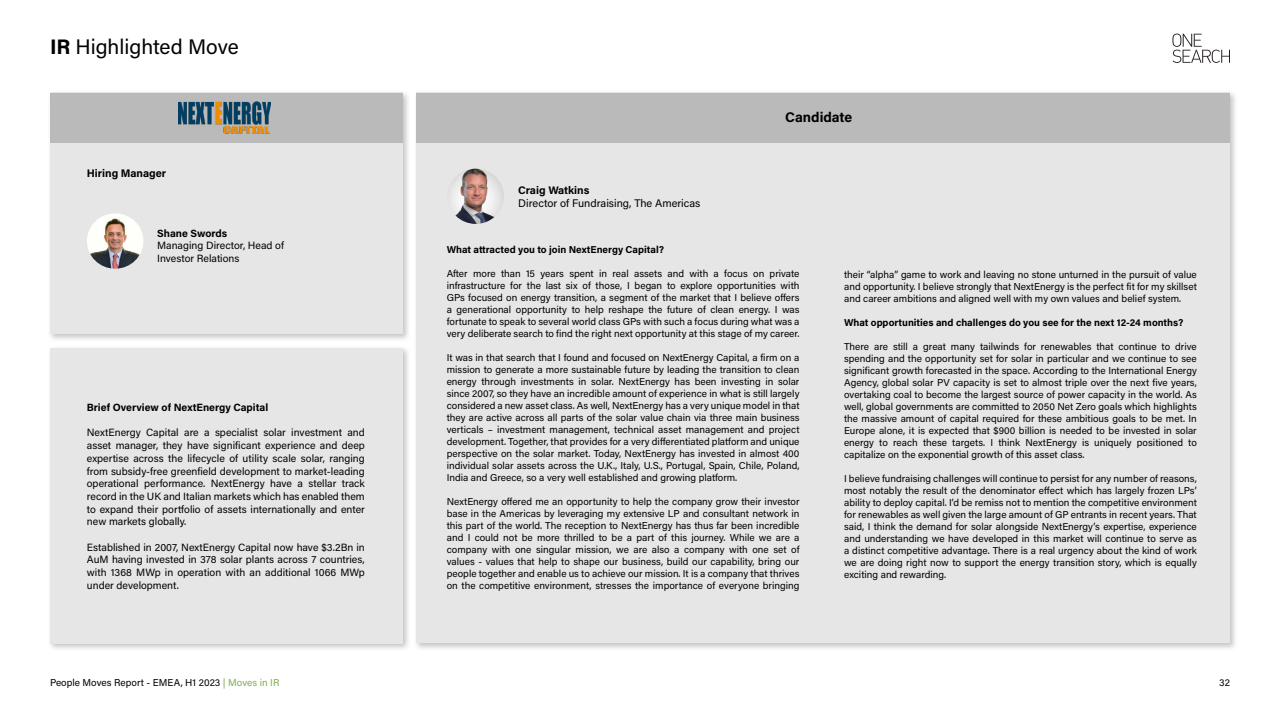
<style>
.page{position:relative;width:1280px;height:720px;background:#fff}
.page>*{position:absolute;margin:0;border:0;box-sizing:border-box;transform-origin:0 0}
.t1{font:21px "Acumin Pro";color:#000}
.t2{font:700 14px "Acumin Pro";color:#000}
.t3{font:11px "Acumin Pro";color:#000}
.t4{font:700 11px "Acumin Pro";color:#000}
.t5{font:10.5px/12.7px "Acumin Pro";color:#000;text-align:justify}
.t6{font:700 10.5px "Acumin Pro";color:#000}
.t7{font:10px/12px "Acumin Pro";color:#000;text-align:justify}
.t8{font:700 10px "Acumin Pro";color:#000}
.s1{font-weight:700}
.s2{color:#7eaf4e}
</style>
<div class="page">
<svg style="left:1172px;top:34px;width:58px;height:29px"></svg>
<div style="left:47px;top:90px;width:364px;height:253px;background:#595959;opacity:.35"></div>
<div style="left:50px;top:93px;width:353px;height:241px;background:#e6e6e6"></div>
<div style="left:413px;top:90px;width:826px;height:562px;background:#595959;opacity:.35"></div>
<div style="left:416px;top:93px;width:814px;height:550px;background:#e6e6e6"></div>
<div style="left:50px;top:93px;width:353px;height:50px;background:#bababa"></div>
<div style="left:416px;top:93px;width:814px;height:50px;background:#bababa"></div>
<div style="left:47px;top:346px;width:364px;height:306px;background:#595959;opacity:.35"></div>
<div style="left:50px;top:348px;width:353px;height:295px;background:#e6e6e6"></div>
<img style="left:455px;top:169px;width:49px;height:55px">
<img style="left:178px;top:102px;width:93px;height:32px">
<img style="left:87px;top:213px;width:56px;height:56px">
<h1 class="t1" style="left:50px;top:33px;width:190px"><span class="s1">IR</span> Highlighted Move</h1>
<p class="t4" style="left:87px;top:165px;width:81px">Hiring Manager</p>
<p class="t6" style="left:157px;top:225px;width:71px">Shane Swords</p>
<p class="t5" style="left:157px;top:239px;width:128px">Managing Director, Head of<br>Investor Relations</p>
<p class="t6" style="left:87px;top:400px;width:183px">Brief Overview of NextEnergy Capital</p>
<p class="t5" style="left:87px;top:426px;width:280px">NextEnergy Capital are a specialist solar investment and asset manager, they have significant experience and deep expertise across the lifecycle of utility scale solar, ranging from subsidy-free greenfield development to market-leading operational performance. NextEnergy have a stellar track record in the UK and Italian markets which has enabled them to expand their portfolio of assets internationally and enter new markets globally.</p>
<p class="t5" style="left:87px;top:540px;width:280px">Established in 2007, NextEnergy Capital now have $3.2Bn in AuM having invested in 378 solar plants across 7 countries, with 1368 MWp in operation with an additional 1066 MWp under development.</p>
<h2 class="t2" style="left:785px;top:107px;width:68px">Candidate</h2>
<p class="t4" style="left:518px;top:182px;width:73px">Craig Watkins</p>
<p class="t3" style="left:518px;top:195px;width:184px">Director of Fundraising, The Americas</p>
<p class="t8" style="left:447px;top:242px;width:219px">What attracted you to join NextEnergy Capital?</p>
<p class="t7" style="left:447px;top:267px;width:354px">After more than 15 years spent in real assets and with a focus on private infrastructure for the last six of those, I began to explore opportunities with GPs focused on energy transition, a segment of the market that I believe offers a generational opportunity to help reshape the future of clean energy. I was fortunate to speak to several world class GPs with such a focus during what was a very deliberate search to find the right next opportunity at this stage of my career.</p>
<p class="t7" style="left:447px;top:351px;width:354px">It was in that search that I found and focused on NextEnergy Capital, a firm on a mission to generate a more sustainable future by leading the transition to clean energy through investments in solar. NextEnergy has been investing in solar since 2007, so they have an incredible amount of experience in what is still largely considered a new asset class. As well, NextEnergy has a very unique model in that they are active across all parts of the solar value chain via three main business verticals – investment management, technical asset management and project development. Together, that provides for a very differentiated platform and unique perspective on the solar market. Today, NextEnergy has invested in almost 400 individual solar assets across the U.K., Italy, U.S., Portugal, Spain, Chile, Poland, India and Greece, so a very well established and growing platform.</p>
<p class="t7" style="left:447px;top:495px;width:354px">NextEnergy offered me an opportunity to help the company grow their investor base in the Americas by leveraging my extensive LP and consultant network in this part of the world. The reception to NextEnergy has thus far been incredible and I could not be more thrilled to be a part of this journey. While we are a company with one singular mission, we are also a company with one set of values - values that help to shape our business, build our capability, bring our people together and enable us to achieve our mission. It is a company that thrives on the competitive environment, stresses the importance of everyone bringing</p>
<p class="t7" style="left:844px;top:268px;width:354px">their “alpha” game to work and leaving no stone unturned in the pursuit of value and opportunity. I believe strongly that NextEnergy is the perfect fit for my skillset and career ambitions and aligned well with my own values and belief system.</p>
<p class="t8" style="left:844px;top:315px;width:341px">What opportunities and challenges do you see for the next 12-24 months?</p>
<p class="t7" style="left:844px;top:340px;width:354px">There are still a great many tailwinds for renewables that continue to drive spending and the opportunity set for solar in particular and we continue to see significant growth forecasted in the space. According to the International Energy Agency, global solar PV capacity is set to almost triple over the next five years, overtaking coal to become the largest source of power capacity in the world. As well, global governments are committed to 2050 Net Zero goals which highlights the massive amount of capital required for these ambitious goals to be met. In Europe alone, it is expected that $900 billion is needed to be invested in solar energy to reach these targets. I think NextEnergy is uniquely positioned to capitalize on the exponential growth of this asset class.</p>
<p class="t7" style="left:844px;top:472px;width:354px">I believe fundraising challenges will continue to persist for any number of reasons, most notably the result of the denominator effect which has largely frozen LPs’ ability to deploy capital. I’d be remiss not to mention the competitive environment for renewables as well given the large amount of GP entrants in recent years. That said, I think the demand for solar alongside NextEnergy’s expertise, experience and understanding we have developed in this market will continue to serve as a distinct competitive advantage. There is a real urgency about the kind of work we are doing right now to support the energy transition story, which is equally exciting and rewarding.</p>
<p class="t7" style="left:50px;top:676px;width:231px">People Moves Report - EMEA, H1 2023 <span class="s2">| Moves in IR</span></p>
<p class="t7" style="left:1219px;top:676px;width:12px">32</p>
</div>
